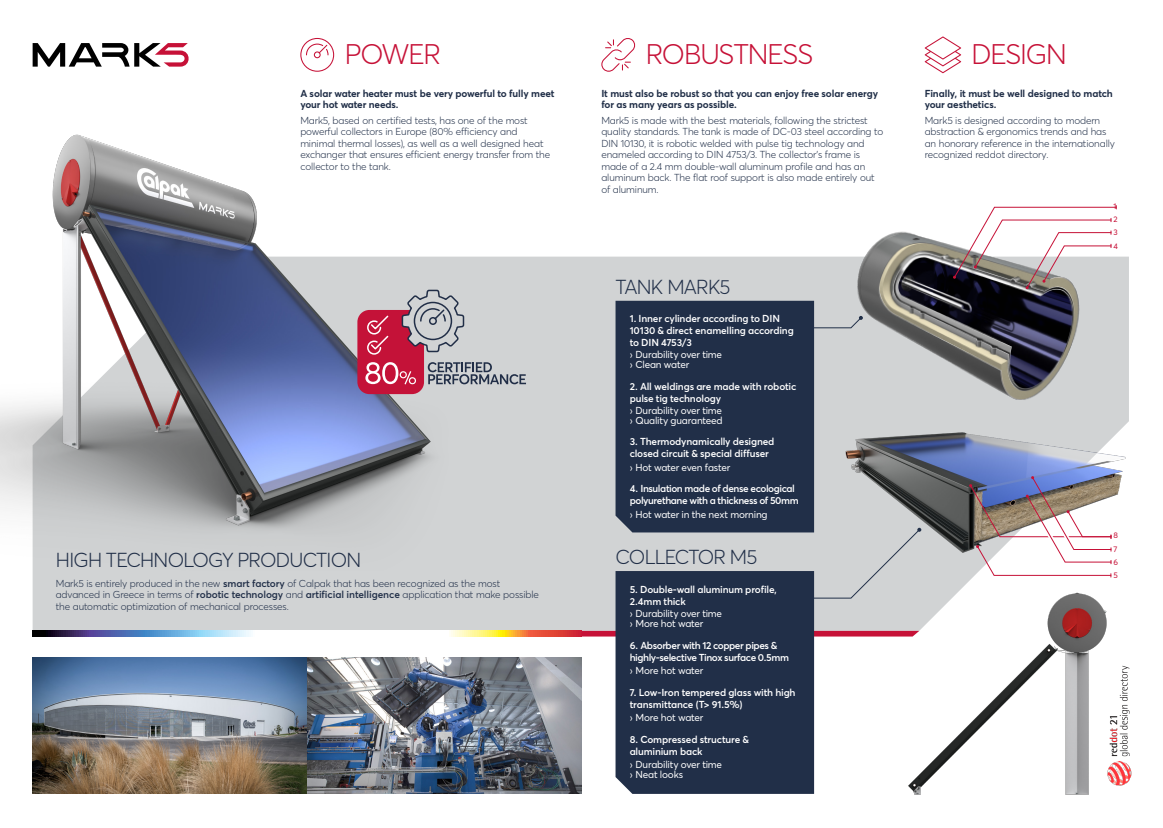
<style>
.page{position:relative;width:1163px;height:828px;background:#fff}
.page>*{position:absolute;margin:0;border:0;box-sizing:border-box;transform-origin:0 0}
.t1{font:300 28px "Averta Std";letter-spacing:-.045em;color:#c61137}
.t2{font:300 20px "Averta Std";letter-spacing:-.04em;color:#212f48}
.t3{font:300 10px/11.5px "Averta Std";letter-spacing:-.01em;color:#212f48}
.t4{font:600 10px/12px "Averta Std";letter-spacing:-.02em;color:#fff}
.t5{font:10px/10px "Averta Std";letter-spacing:-.02em;color:#fff}
.t6{font:700 10px/11.5px "Averta Std";letter-spacing:-.01em;color:#212f48}
.t7{font:600 10px/12px "Averta Std";letter-spacing:-.04em;color:#fff}
.t8{font:8px/13.2px "Averta Std";color:#c61137}
.s1{font-weight:600}
</style>
<div class="page">
<div style="left:33px;top:257px;width:1095px;height:374px;background:#d1d3d4"></div>
<svg style="left:33px;top:631px;width:548px;height:5px"></svg>
<svg style="left:581px;top:631px;width:305px;height:5px"></svg>
<img style="left:33px;top:658px;width:548px;height:136px">
<img style="left:827px;top:422px;width:301px;height:139px">
<img style="left:857px;top:231px;width:253px;height:182px">
<img style="left:886px;top:566px;width:244px;height:229px">
<svg style="left:33px;top:43px;width:156px;height:24px"></svg>
<svg style="left:300px;top:38px;width:34px;height:34px"></svg>
<img style="left:1109px;top:663px;width:20px;height:97px">
<img style="left:1107px;top:762px;width:24px;height:23px">
<div style="left:615px;top:571px;width:199px;height:223px;background:#212f48"></div>
<div style="left:806px;top:528px;width:115px;height:72px;background:#d1d3d4"></div>
<div style="left:615px;top:301px;width:199px;height:231px;background:#212f48"></div>
<svg style="left:806px;top:316px;width:56px;height:14px"></svg>
<svg style="left:924px;top:36px;width:37px;height:37px"></svg>
<svg style="left:601px;top:38px;width:34px;height:34px"></svg>
<svg style="left:968px;top:476px;width:143px;height:101px"></svg>
<svg style="left:952px;top:206px;width:164px;height:83px"></svg>
<img style="left:0;top:134px;width:470px;height:437px">
<svg style="left:357px;top:289px;width:169px;height:105px;background:#c198a4"></svg>
<h1 class="t1" style="left:345px;top:35px;width:97px">POWER</h1>
<h1 class="t1" style="left:646px;top:35px;width:169px">ROBUSTNESS</h1>
<h1 class="t1" style="left:971px;top:35px;width:97px">DESIGN</h1>
<p class="t6" style="left:300px;top:87px;width:256px">A solar water heater must be very powerful to fully meet your hot water needs.</p>
<p class="t3" style="left:300px;top:114px;width:251px">Mark5, based on certified tests, has one of the most powerful collectors in Europe (80% efficiency and minimal thermal losses), as well as a well designed heat exchanger that ensures efficient energy transfer from the collector to the tank.</p>
<p class="t6" style="left:601px;top:87px;width:278px">It must also be robust so that you can enjoy free solar energy for as many years as possible.</p>
<p class="t3" style="left:601px;top:114px;width:283px">Mark5 is made with the best materials, following the strictest quality standards. The tank is made of DC-03 steel according to DIN 10130, it is robotic welded with pulse tig technology and enameled according to DIN 4753/3. The collector’s frame is made of a 2.4 mm double-wall aluminum profile and has an aluminum back. The flat roof support is also made entirely out of aluminum.</p>
<p class="t6" style="left:924px;top:87px;width:189px">Finally, it must be well designed to match your aesthetics.</p>
<p class="t3" style="left:924px;top:114px;width:192px">Mark5 is designed according to modern abstraction &amp; ergonomics trends and has an honorary reference in the internationally recognized reddot directory.</p>
<p class="t8" style="left:1113px;top:199px;width:6px">1<br>2<br>3<br>4</p>
<h2 class="t2" style="left:615px;top:273px;width:116px">TANK MARK5</h2>
<p class="t4" style="left:629px;top:312px;width:165px">1. Inner cylinder according to DIN<br>10130 &amp; direct enamelling according to DIN 4753/3</p>
<p class="t5" style="left:629px;top:349px;width:94px">› Durability over time › Clean water</p>
<p class="t4" style="left:629px;top:379px;width:168px">2. All weldings are made with robotic pulse tig technology</p>
<p class="t5" style="left:629px;top:405px;width:95px">› Durability over time › Quality guaranteed</p>
<p class="t4" style="left:629px;top:435px;width:146px">3. Thermodynamically designed closed circuit &amp; special diffuser</p>
<p class="t5" style="left:629px;top:462px;width:102px">› Hot water even faster</p>
<p class="t7" style="left:629px;top:482px;width:170px">4. Insulation made of dense ecological polyurethane with a thickness of 50mm</p>
<p class="t5" style="left:629px;top:509px;width:139px">› Hot water in the next morning</p>
<h2 class="t2" style="left:56px;top:546px;width:307px">HIGH TECHNOLOGY PRODUCTION</h2>
<p class="t3" style="left:56px;top:577px;width:484px">Mark5 is entirely produced in the new <span class="s1">smart factory</span> of Calpak that has been recognized as the most advanced in Greece in terms of <span class="s1">robotic technology</span> and <span class="s1">artificial intelligence</span> application that make possible the automatic optimization of mechanical processes.</p>
<h2 class="t2" style="left:615px;top:543px;width:143px">COLLECTOR M5</h2>
<p class="t4" style="left:629px;top:583px;width:149px">5. Double-wall aluminum profile,<br>2.4mm thick</p>
<p class="t5" style="left:629px;top:608px;width:94px">› Durability over time › More hot water</p>
<p class="t7" style="left:629px;top:638px;width:161px">6. Absorber with 12 copper pipes &amp; highly-selective Tinox surface 0.5mm</p>
<p class="t5" style="left:629px;top:665px;width:75px">› More hot water</p>
<p class="t4" style="left:629px;top:686px;width:167px">7. Low-Iron tempered glass with high transmittance (T&gt; 91.5%)</p>
<p class="t5" style="left:629px;top:712px;width:75px">› More hot water</p>
<p class="t4" style="left:629px;top:733px;width:121px">8. Compressed structure &amp; aluminium back</p>
<p class="t5" style="left:629px;top:758px;width:94px">› Durability over time › Neat looks</p>
<p class="t8" style="left:1113px;top:528px;width:6px;text-align:justify">8<br>7<br>6<br>5</p>
</div>
